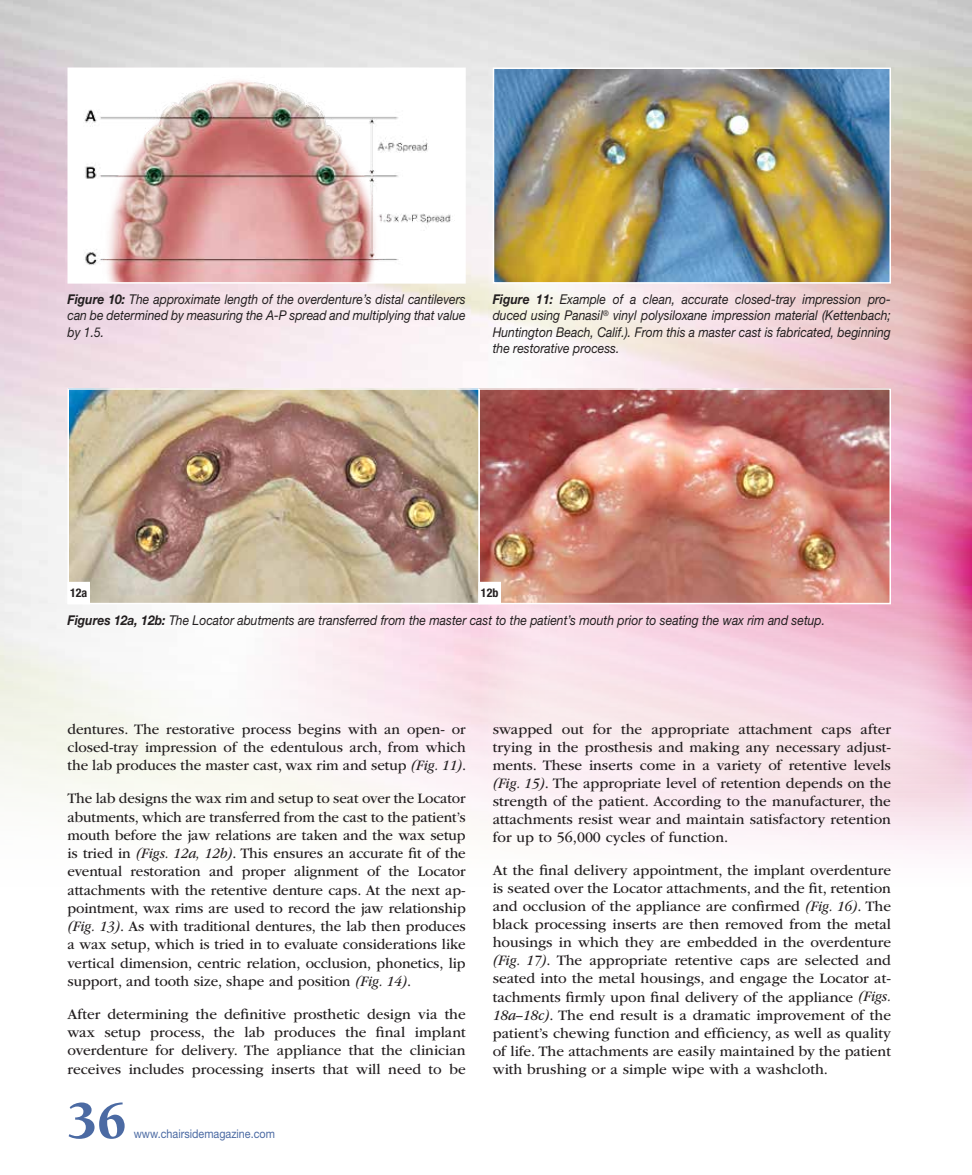
<style>
.page{position:relative;width:972px;height:1175px;background:#fff}
.page>*{position:absolute;margin:0;border:0;box-sizing:border-box;transform-origin:0 0}
.t1{font:900 54px "Berkeley Std";color:#4b6aa3}
.t2{font:15px/18px "ITC Garamond Std";color:#231f20;text-align:justify}
.t3{font:italic 13.5px/16.5px "Helvetica Neue LT Std";color:#231f20;text-align:justify;scale:.9 1}
.t4{font:12px "Helvetica Neue LT Std";color:#4b6aa3;scale:.9 1}
.t5{font:700 condensed 12px "Helvetica Neue LT Std";color:#231f20}
.s1{font-weight:700}
.s2{font-style:italic}
</style>
<div class="page">
<svg style="left:480px;top:507px;width:492px;height:289px;background:#f5d1df"></svg>
<svg style="left:480px;top:245px;width:492px;height:262px"></svg>
<img style="left:83px;top:75px;width:372px;height:206px">
<div style="left:68px;top:68px;width:398px;height:216px;border:2px solid #fff"></div>
<img style="left:496px;top:71px;width:392px;height:210px">
<div style="left:493px;top:68px;width:398px;height:216px;border:2px solid #fff"></div>
<img style="left:71px;top:391px;width:817px;height:210px">
<div style="left:68px;top:388px;width:412px;height:216px;border:2px solid #fff"></div>
<div style="left:478px;top:388px;width:413px;height:216px;border:2px solid #fff"></div>
<svg style="left:67px;top:581px;width:24px;height:24px"></svg>
<svg style="left:478px;top:581px;width:24px;height:24px"></svg>
<p class="t3" style="left:68px;top:290px;width:444px"><span class="s1">Figure 10:</span> The approximate length of the overdenture’s distal cantilevers can be determined by measuring the A-P spread and multiplying that value by 1.5.</p>
<p class="t3" style="left:493px;top:290px;width:444px"><span class="s1">Figure 11:</span> Example of a clean, accurate closed-tray impression pro&shy;duced using Panasil<sup>®</sup> vinyl polysiloxane impression material (Kettenbach; Huntington Beach, Calif.). From this a master cast is fabricated, beginning the restorative process.</p>
<p class="t5" style="left:70px;top:586px;width:19px">12a</p>
<p class="t5" style="left:481px;top:586px;width:19px">12b</p>
<p class="t3" style="left:68px;top:611px;width:843px"><span class="s1">Figures 12a, 12b:</span> The Locator abutments are transferred from the master cast to the patient’s mouth prior to seating the wax rim and setup.</p>
<p class="t2" style="left:68px;top:720px;width:400px">dentures. The restorative process begins with an open- or closed-tray impression of the edentulous arch, from which the lab produces the master cast, wax rim and setup <span class="s2">(Fig. 11)</span>.</p>
<p class="t2" style="left:67px;top:789px;width:400px">The lab designs the wax rim and setup to seat over the Locator abutments, which are transferred from the cast to the patient’s mouth before the jaw relations are taken and the wax setup is tried in <span class="s2">(Figs. 12a, 12b)</span>. This ensures an accurate fit of the eventual restoration and proper alignment of the Locator attachments with the retentive denture caps. At the next ap&shy;pointment, wax rims are used to record the jaw relationship <span class="s2">(Fig. 13)</span>. As with traditional dentures, the lab then produces a wax setup, which is tried in to evaluate considerations like vertical dimension, centric relation, occlusion, phonetics, lip support, and tooth size, shape and position <span class="s2">(Fig. 14)</span>.</p>
<p class="t2" style="left:67px;top:1005px;width:400px">After determining the definitive prosthetic design via the wax setup process, the lab produces the final implant overdenture for delivery. The appliance that the clinician receives includes processing inserts that will need to be</p>
<h1 class="t1" style="left:68px;top:1092px;width:61px">36</h1>
<p class="t4" style="left:134px;top:1126px;width:158px">www.chairsidemagazine.com</p>
<p class="t2" style="left:493px;top:720px;width:400px">swapped out for the appropriate attachment caps after trying in the prosthesis and making any necessary adjust&shy;ments. These inserts come in a variety of retentive levels <span class="s2">(Fig. 15)</span>. The appropriate level of retention depends on the strength of the patient. According to the manufacturer, the attachments resist wear and maintain satisfactory retention for up to 56,000 cycles of function.</p>
<p class="t2" style="left:493px;top:861px;width:400px">At the final delivery appointment, the implant overdenture is seated over the Locator attachments, and the fit, retention and occlusion of the appliance are confirmed <span class="s2">(Fig. 16)</span>. The black processing inserts are then removed from the metal housings in which they are embedded in the overdenture <span class="s2">(Fig. 17)</span>. The appropriate retentive caps are selected and seated into the metal housings, and engage the Locator at&shy;tachments firmly upon final delivery of the appliance <span class="s2">(Figs.<br>18a–18c)</span>. The end result is a dramatic improvement of the patient’s chewing function and efficiency, as well as quality of life. The attachments are easily maintained by the patient with brushing or a simple wipe with a washcloth.</p>
</div>
